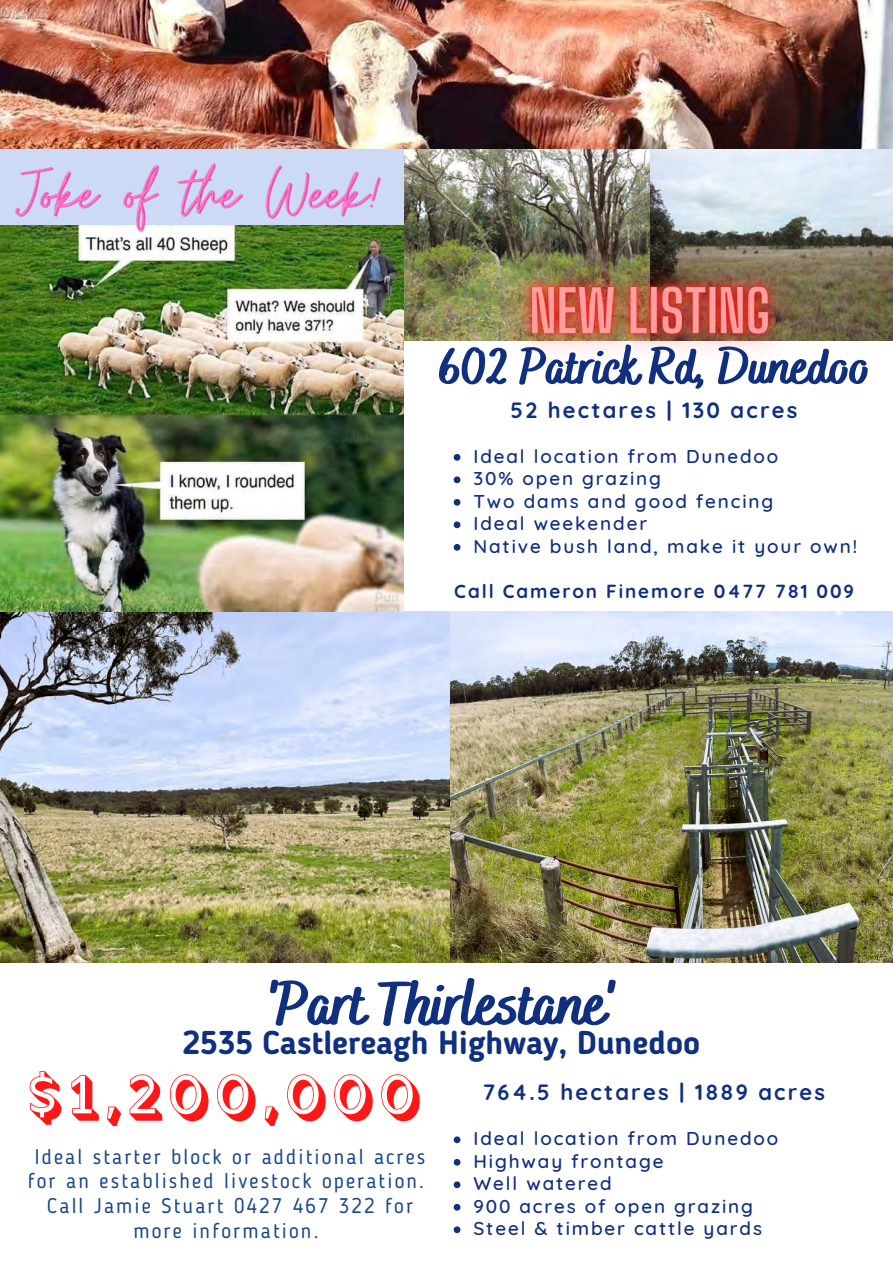
<style>
.page{position:relative;width:893px;height:1264px;background:#fff}
.page>*{position:absolute;margin:0;border:0;box-sizing:border-box;transform-origin:0 0}
.t1{font:800 61.2px "Bakerie Smooth";color:#102f7e}
.t2{font:60.75px "Rig Medium Fill";letter-spacing:.1em;color:#ff1616}
.t3{font:800 50.7px "Bakerie Smooth";color:#102f7e}
.t4{font:700 32.7px "Blogger Sans";color:#102f7e}
.t5{font:700 22.05px "Quicksand";letter-spacing:.1em;color:#102f7e}
.t6{font:21px/24.8px "Blogger Sans";letter-spacing:.1em;color:#1a4789;text-align:center}
.t7{font:500 18.9px/22.5px "Quicksand";letter-spacing:.1em;color:#102f7e}
.t8{font:700 18.9px "Quicksand";letter-spacing:.1em;color:#102f7e}
</style>
<div class="page">
<img style="left:0;top:0;width:892px;height:149px">
<img style="left:1px;top:612px;width:891px;height:350px">
<img style="left:0;top:226px;width:404px;height:385px">
<img style="left:13px;top:145px;width:373px;height:98px">
<svg style="left:453px;top:1136px;width:7px;height:7px"></svg>
<svg style="left:453px;top:1159px;width:7px;height:6px"></svg>
<svg style="left:453px;top:1181px;width:7px;height:7px"></svg>
<svg style="left:453px;top:1203px;width:7px;height:7px"></svg>
<svg style="left:453px;top:1226px;width:7px;height:7px"></svg>
<img style="left:404px;top:149px;width:488px;height:191px">
<img style="left:464px;top:212px;width:370px;height:140px">
<svg style="left:453px;top:454px;width:7px;height:6px"></svg>
<svg style="left:453px;top:476px;width:7px;height:7px"></svg>
<svg style="left:453px;top:499px;width:7px;height:6px"></svg>
<svg style="left:453px;top:521px;width:7px;height:7px"></svg>
<svg style="left:453px;top:544px;width:7px;height:6px"></svg>
<h3 class="t3" style="left:439px;top:337px;width:432px">602 Patrick Rd, Dunedoo</h3>
<p class="t5" style="left:510px;top:396px;width:288px">52 hectares | 130 acres</p>
<p class="t7" style="left:473px;top:444px;width:385px">Ideal location from Dunedoo<br>30% open grazing<br>Two dams and good fencing<br>Ideal weekender<br>Native bush land, make it your own!</p>
<p class="t8" style="left:454px;top:579px;width:401px">Call Cameron Finemore 0477 781 009</p>
<h1 class="t1" style="left:269px;top:968px;width:346px">'Part Thirlestane'</h1>
<h3 class="t4" style="left:182px;top:1029px;width:519px">2535 Castlereagh Highway, Dunedoo</h3>
<h2 class="t2" style="left:29px;top:1061px;width:394px">$1,200,000</h2>
<p class="t6" style="left:28px;top:1145px;width:399px">Ideal starter block or additional acres for an established livestock operation.<br>Call Jamie Stuart 0427 467 322 for more information.</p>
<p class="t5" style="left:482px;top:1078px;width:344px">764.5 hectares | 1889 acres</p>
<p class="t7" style="left:473px;top:1127px;width:306px">Ideal location from Dunedoo<br>Highway frontage<br>Well watered<br>900 acres of open grazing<br>Steel &amp; timber cattle yards</p>
</div>
